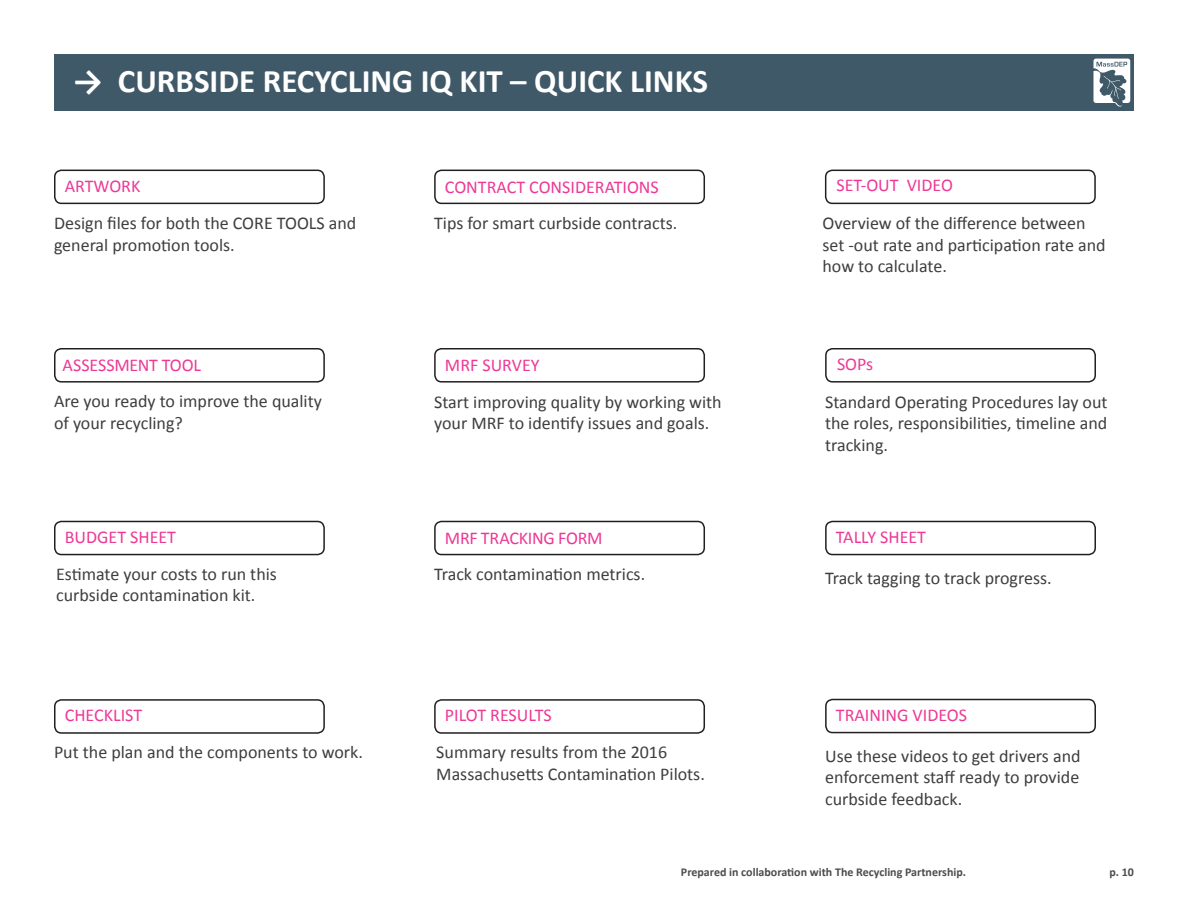
<style>
.page{position:relative;width:1188px;height:918px;background:#fff}
.page>*{position:absolute;margin:0;border:0;box-sizing:border-box;transform-origin:0 0}
.t1{font:700 33px "Calibri";color:#fff}
.t2{font:18px/21.6px "Calibri";color:#3e3e3f}
.t3{font:18px "Calibri";color:#ed3896}
.t4{font:700 12px "Calibri";color:#4b4c4d}
</style>
<div class="page">
<div style="left:434px;top:348px;width:271px;height:35px;border:2px solid #231f20;border-radius:7px"></div>
<div style="left:434px;top:170px;width:271px;height:34px;border:2px solid #231f20;border-radius:7px"></div>
<div style="left:825px;top:348px;width:271px;height:35px;border:2px solid #231f20;border-radius:7px"></div>
<div style="left:825px;top:521px;width:271px;height:34px;border:2px solid #231f20;border-radius:7px"></div>
<div style="left:825px;top:699px;width:271px;height:34px;border:2px solid #231f20;border-radius:7px"></div>
<div style="left:54px;top:170px;width:271px;height:34px;border:2px solid #231f20;border-radius:7px"></div>
<div style="left:825px;top:170px;width:271px;height:34px;border:2px solid #231f20;border-radius:7px"></div>
<div style="left:434px;top:521px;width:271px;height:34px;border:2px solid #231f20;border-radius:7px"></div>
<div style="left:54px;top:348px;width:271px;height:35px;border:2px solid #231f20;border-radius:7px"></div>
<div style="left:434px;top:699px;width:271px;height:35px;border:2px solid #231f20;border-radius:7px"></div>
<div style="left:54px;top:521px;width:271px;height:34px;border:2px solid #231f20;border-radius:7px"></div>
<div style="left:54px;top:699px;width:271px;height:35px;border:2px solid #231f20;border-radius:7px"></div>
<div style="left:54px;top:54px;width:1080px;height:57px;background:#405968"></div>
<svg style="left:1093px;top:59px;width:37px;height:48px"></svg>
<p class="t1" style="left:73px;top:60px;width:636px">→ CURBSIDE RECYCLING IQ KIT – QUICK LINKS</p>
<p class="t3" style="left:65px;top:174px;width:77px">ARTWORK</p>
<p class="t2" style="left:54px;top:212px;width:304px">Design files for both the CORE TOOLS and general promotion tools.</p>
<p class="t3" style="left:63px;top:354px;width:140px">ASSESSMENT TOOL</p>
<p class="t2" style="left:54px;top:391px;width:269px">Are you ready to improve the quality of your recycling?</p>
<p class="t3" style="left:65px;top:526px;width:113px">BUDGET SHEET</p>
<p class="t2" style="left:56px;top:563px;width:222px">Estimate your costs to run this curbside contamination kit.</p>
<p class="t3" style="left:65px;top:703px;width:79px">CHECKLIST</p>
<p class="t2" style="left:54px;top:741px;width:310px">Put the plan and the components to work.</p>
<p class="t3" style="left:445px;top:176px;width:215px">CONTRACT CONSIDERATIONS</p>
<p class="t2" style="left:434px;top:212px;width:245px">Tips for smart curbside contracts.</p>
<p class="t3" style="left:445px;top:354px;width:96px">MRF SURVEY</p>
<p class="t2" style="left:434px;top:391px;width:289px">Start improving quality by working with your MRF to identify issues and goals.</p>
<p class="t3" style="left:445px;top:527px;width:159px">MRF TRACKING FORM</p>
<p class="t2" style="left:434px;top:563px;width:213px">Track contamination metrics.</p>
<p class="t3" style="left:445px;top:703px;width:108px">PILOT RESULTS</p>
<p class="t2" style="left:436px;top:741px;width:270px">Summary results from the 2016<br>Massachusetts Contamination Pilots.</p>
<p class="t3" style="left:836px;top:174px;width:118px">SET-OUT VIDEO</p>
<p class="t2" style="left:822px;top:212px;width:285px">Overview of the difference between set -out rate and participation rate and how to calculate.</p>
<p class="t3" style="left:837px;top:353px;width:38px">SOPs</p>
<p class="t2" style="left:825px;top:391px;width:284px;text-align:justify">Standard Operating Procedures lay out the roles, responsibilities, timeline and tracking.</p>
<p class="t3" style="left:836px;top:526px;width:92px">TALLY SHEET</p>
<p class="t2" style="left:825px;top:567px;width:228px">Track tagging to track progress.</p>
<p class="t3" style="left:836px;top:704px;width:133px">TRAINING VIDEOS</p>
<p class="t2" style="left:825px;top:745px;width:257px;text-align:justify">Use these videos to get drivers and enforcement staff ready to provide curbside feedback.</p>
<p class="t4" style="left:681px;top:864px;width:287px">Prepared in collaboration with The Recycling Partnership.</p>
<p class="t4" style="left:1109px;top:864px;width:26px">p. 10</p>
</div>
